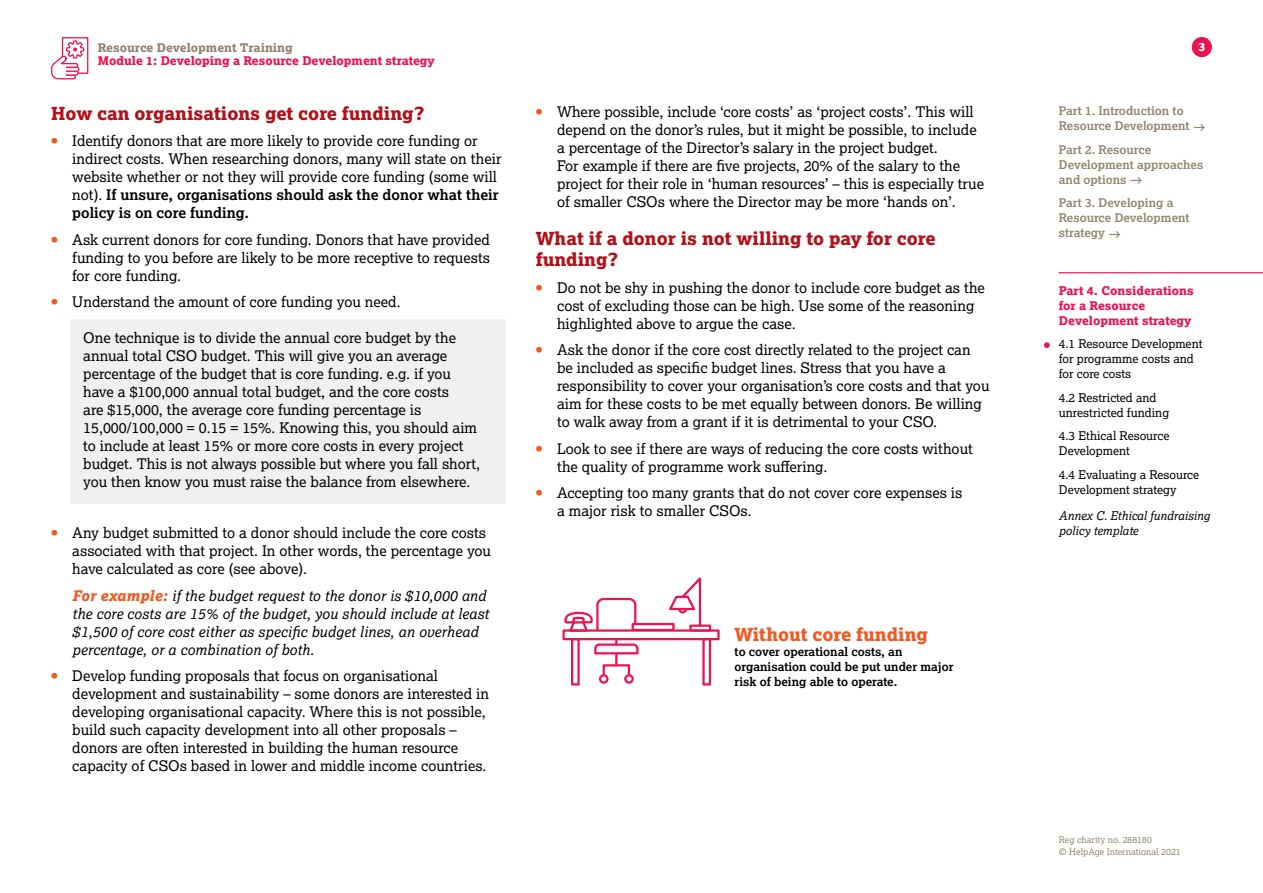
<style>
.page{position:relative;width:1263px;height:893px;background:#fff}
.page>*{position:absolute;margin:0;border:0;box-sizing:border-box;transform-origin:0 0}
.t1{font:18px/21px "Lexia X Bold";color:#b50f18}
.t2{font:18px "Lexia X Bold";color:#f25821}
.t3{font:14.7px/18px "Lexia";color:#000}
.t4{font:italic 14.7px/18px "Lexia";letter-spacing:.01em;color:#000}
.t5{font:12px/15px "Lexia";color:#000}
.t6{font:700 12px/15px "Lexia";color:#938671}
.t7{font:12px/15px "Lexia X Bold";color:#ed1350}
.t8{font:700 12px/15px "Lexia";color:#000}
.t9{font:italic 12px/15px "Lexia";color:#000}
.t10{font:12px "Lexia X Bold";color:#938671}
.t11{font:12px "Lexia X Bold";color:#fff}
.t12{font:9px/12px "Lexia";color:#938671}
.s1{font-family:"Lexia X Bold";color:#f25821}
.s2{font-weight:700}
</style>
<div class="page">
<div style="left:62px;top:37px;width:26px;height:37px;border:1px solid #ed1350"></div>
<svg style="left:51px;top:37px;width:34px;height:43px"></svg>
<div style="left:1192px;top:37px;width:20px;height:20px;background:#ed1350;border-radius:50%"></div>
<hr style="left:1059px;top:272px;width:204px;height:1px;background:#ed1350">
<svg style="left:1044px;top:342px;width:6px;height:6px"></svg>
<div style="left:70px;top:319px;width:436px;height:185px;background:#f2f0ee"></div>
<div style="left:603px;top:664px;width:27px;height:12px;border:2px solid #ed1350"></div>
<div style="left:599px;top:674px;width:9px;height:10px;border:2px solid #ed1350;border-radius:50%"></div>
<div style="left:624px;top:674px;width:10px;height:10px;border:2px solid #ed1350;border-radius:50%"></div>
<div style="left:562px;top:629px;width:158px;height:11px;border:2px solid #ed1350"></div>
<div style="left:689px;top:624px;width:22px;height:8px;border:2px solid #ed1350"></div>
<div style="left:702px;top:638px;width:9px;height:47px;border:2px solid #ed1350"></div>
<div style="left:571px;top:638px;width:9px;height:47px;border:2px solid #ed1350"></div>
<svg style="left:563px;top:577px;width:139px;height:88px"></svg>
<p class="t10" style="left:98px;top:39px;width:196px">Resource Development Training</p>
<p class="t11" style="left:1198px;top:39px;width:9px">3</p>
<p class="t7" style="left:98px;top:53px;width:339px">Module 1: Developing a Resource Development strategy</p>
<p class="t6" style="left:1059px;top:103px;width:132px">Part 1. Introduction to<br>Resource Development</p>
<p class="t6" style="left:1059px;top:142px;width:146px">Part 2. Resource<br>Development approaches and options</p>
<p class="t6" style="left:1059px;top:195px;width:132px">Part 3. Developing a<br>Resource Development strategy</p>
<p class="t1" style="left:51px;top:103px;width:375px">How can organisations get core funding?</p>
<p class="t3" style="left:72px;top:132px;width:431px;text-indent:-21px"><span class="s1">•</span> Identify donors that are more likely to provide core funding or indirect costs. When researching donors, many will state on their website whether or not they will provide core funding (some will not). <span class="s2">If unsure, organisations should ask the donor what their policy is on core funding.</span></p>
<p class="t3" style="left:72px;top:230px;width:419px;text-align:justify;text-indent:-21px"><span class="s1">•</span> Ask current donors for core funding. Donors that have provided funding to you before are likely to be more receptive to requests for core funding.</p>
<p class="t3" style="left:51px;top:293px;width:351px"><span class="s1">•</span> Understand the amount of core funding you need.</p>
<p class="t3" style="left:557px;top:103px;width:429px;text-indent:-21px"><span class="s1">•</span> Where possible, include ‘core costs’ as ‘project costs’. This will depend on the donor’s rules, but it might be possible, to include a percentage of the Director’s salary in the project budget.<br>For example if there are five projects, 20% of the salary to the project for their role in ‘human resources’ – this is especially true of smaller CSOs where the Director may be more ‘hands on’.</p>
<p class="t1" style="left:536px;top:228px;width:401px">What if a donor is not willing to pay for core funding?</p>
<p class="t3" style="left:557px;top:278px;width:429px;text-indent:-21px"><span class="s1">•</span> Do not be shy in pushing the donor to include core budget as the cost of excluding those can be high. Use some of the reasoning highlighted above to argue the case.</p>
<p class="t3" style="left:557px;top:341px;width:434px;text-indent:-21px"><span class="s1">•</span> Ask the donor if the core cost directly related to the project can be included as specific budget lines. Stress that you have a responsibility to cover your organisation’s core costs and that you aim for these costs to be met equally between donors. Be willing to walk away from a grant if it is detrimental to your CSO.</p>
<p class="t3" style="left:557px;top:439px;width:417px;text-indent:-21px"><span class="s1">•</span> Look to see if there are ways of reducing the core costs without the quality of programme work suffering.</p>
<p class="t3" style="left:557px;top:484px;width:407px;text-indent:-21px"><span class="s1">•</span> Accepting too many grants that do not cover core expenses is a major risk to smaller CSOs.</p>
<p class="t7" style="left:1059px;top:283px;width:136px">Part 4. Considerations for a Resource<br>Development strategy</p>
<p class="t5" style="left:1059px;top:336px;width:145px">4.1 Resource Development for programme costs and for core costs</p>
<p class="t5" style="left:1059px;top:390px;width:112px">4.2 Restricted and unrestricted funding</p>
<p class="t5" style="left:1059px;top:428px;width:112px">4.3 Ethical Resource<br>Development</p>
<p class="t5" style="left:1059px;top:467px;width:142px">4.4 Evaluating a Resource<br>Development strategy</p>
<p class="t9" style="left:1059px;top:507px;width:153px">Annex C. Ethical fundraising policy template</p>
<p class="t3" style="left:83px;top:328px;width:398px">One technique is to divide the annual core budget by the annual total CSO budget. This will give you an average percentage of the budget that is core funding. e.g. if you have a $100,000 annual total budget, and the core costs<br>are $15,000, the average core funding percentage is 15,000/100,000 = 0.15 = 15%. Knowing this, you should aim to include at least 15% or more core costs in every project budget. This is not always possible but where you fall short, you then know you must raise the balance from elsewhere.</p>
<p class="t3" style="left:72px;top:524px;width:420px;text-indent:-21px"><span class="s1">•</span> Any budget submitted to a donor should include the core costs associated with that project. In other words, the percentage you have calculated as core (see above).</p>
<p class="t4" style="left:72px;top:586px;width:418px"><span class="s1">For example:</span> if the budget request to the donor is $10,000 and the core costs are 15% of the budget, you should include at least $1,500 of core cost either as specific budget lines, an overhead percentage, or a combination of both.</p>
<p class="t3" style="left:72px;top:667px;width:418px;text-indent:-21px"><span class="s1">•</span> Develop funding proposals that focus on organisational development and sustainability – some donors are interested in developing organisational capacity. Where this is not possible, build such capacity development into all other proposals – donors are often interested in building the human resource capacity of CSOs based in lower and middle income countries.</p>
<p class="t2" style="left:735px;top:622px;width:195px">Without core funding</p>
<p class="t8" style="left:735px;top:643px;width:220px">to cover operational costs, an organisation could be put under major risk of being able to operate.</p>
<p class="t12" style="left:1059px;top:833px;width:123px">Reg charity no. 288180<br>© HelpAge International 2021</p>
</div>
